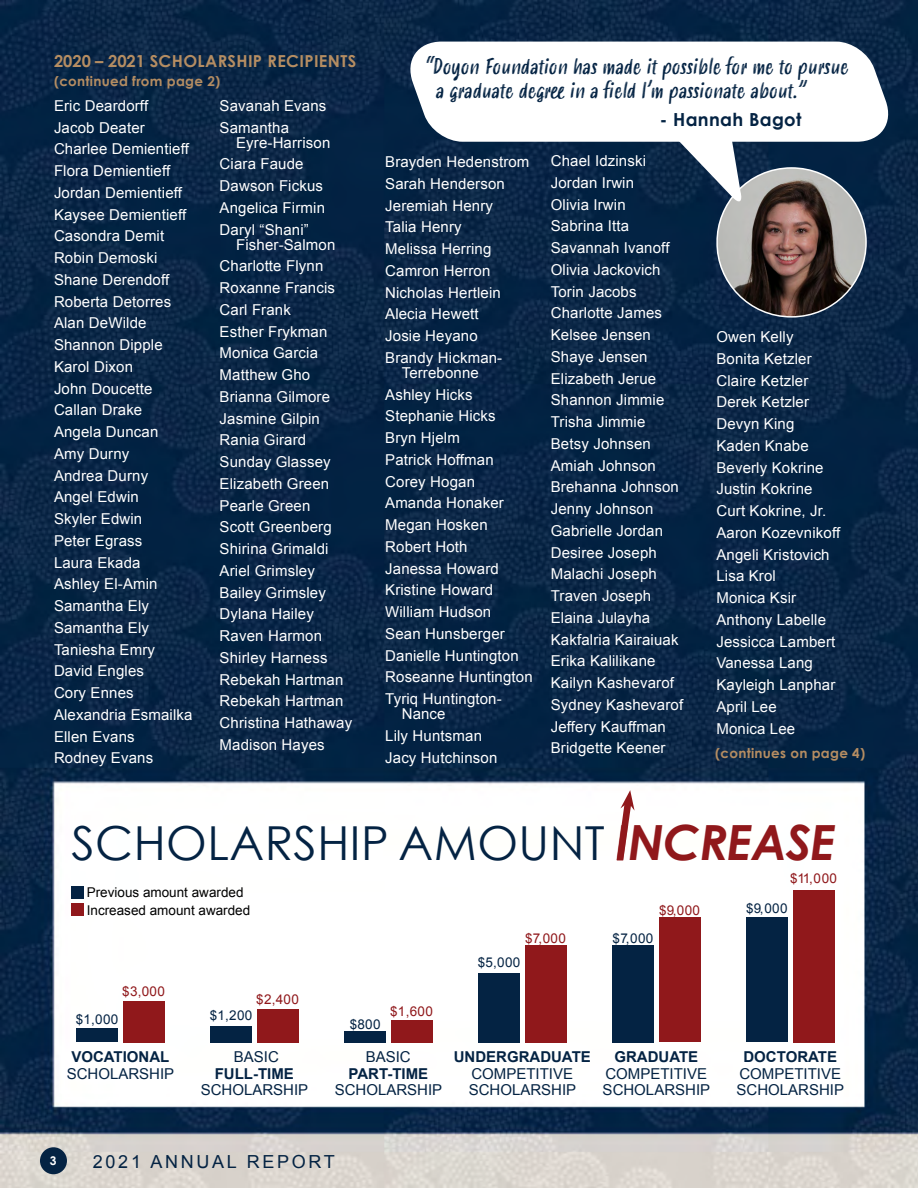
<style>
.page{position:relative;width:918px;height:1188px;background:#fff}
.page>*{position:absolute;margin:0;border:0;box-sizing:border-box;transform-origin:0 0}
.t1{font:46.95px "Century Gothic";letter-spacing:.01em;color:#042343}
.t2{font:italic 21px/24px "Smoothy";color:#042343}
.t3{font:18px "Arial";letter-spacing:.15em;color:#042343}
.t4{font:700 18px "Century Gothic";letter-spacing:.02em;color:#042343}
.t5{font:700 16.5px "Century Gothic";letter-spacing:.02em;color:#b58d62}
.t6{font:15px/21.8px "Arial";letter-spacing:.01em;color:#fff}
.t7{font:15px/16.5px "Arial";color:#042343}
.t8{font:700 15px "Arial";color:#042343}
.t9{font:13.5px/18px "Arial";color:#000}
.t10{font:700 13.5px "Century Gothic";letter-spacing:.02em;color:#b58d62}
.t11{font:13.5px "Arial";letter-spacing:.02em;color:#90181b}
.t12{font:13.5px "Arial";letter-spacing:.02em;color:#042343}
.t13{font:700 12px "Century Gothic";color:#fff}
.s1{font-weight:700;font-style:italic;font-size:48.6px;color:#90181b}
</style>
<div class="page">
<img style="left:0;top:0;width:918px;height:1188px">
<svg style="left:674px;top:142px;width:194px;height:177px;background:#505661"></svg>
<svg style="left:405px;top:42px;width:489px;height:100px"></svg>
<div style="left:746px;top:918px;width:42px;height:124px;background:#042343"></div>
<div style="left:659px;top:918px;width:41px;height:124px;background:#90181b"></div>
<div style="left:612px;top:945px;width:42px;height:97px;background:#042343"></div>
<div style="left:525px;top:945px;width:41px;height:97px;background:#90181b"></div>
<div style="left:478px;top:973px;width:42px;height:69px;background:#042343"></div>
<div style="left:391px;top:1020px;width:41px;height:22px;background:#90181b"></div>
<div style="left:344px;top:1031px;width:42px;height:11px;background:#042343"></div>
<div style="left:257px;top:1009px;width:41px;height:33px;background:#90181b"></div>
<div style="left:210px;top:1026px;width:42px;height:16px;background:#042343"></div>
<div style="left:123px;top:1001px;width:41px;height:41px;background:#90181b"></div>
<div style="left:76px;top:1029px;width:42px;height:13px;background:#042343"></div>
<svg style="left:617px;top:790px;width:18px;height:70px"></svg>
<div style="left:72px;top:886px;width:12px;height:12px;background:#042343"></div>
<div style="left:72px;top:904px;width:12px;height:12px;background:#90181b"></div>
<div style="left:793px;top:890px;width:42px;height:153px;background:#90181b"></div>
<div style="left:40px;top:1147px;width:27px;height:27px;background:#042343;border-radius:50%"></div>
<p class="t5" style="left:54px;top:50px;width:304px">2020 – 2021 SCHOLARSHIP RECIPIENTS</p>
<p class="t10" style="left:54px;top:73px;width:168px">(continued from page 2)</p>
<p class="t6" style="left:54px;top:95px;width:140px">Eric Deardorff<br>Jacob Deater<br>Charlee Demientieff<br>Flora Demientieff<br>Jordan Demientieff<br>Kaysee Demientieff<br>Casondra Demit<br>Robin Demoski<br>Shane Derendoff<br>Roberta Detorres<br>Alan DeWilde<br>Shannon Dipple<br>Karol Dixon<br>John Doucette<br>Callan Drake<br>Angela Duncan<br>Amy Durny<br>Andrea Durny<br>Angel Edwin<br>Skyler Edwin<br>Peter Egrass<br>Laura Ekada<br>Ashley El-Amin<br>Samantha Ely<br>Samantha Ely<br>Taniesha Emry<br>David Engles<br>Cory Ennes<br>Alexandria Esmailka<br>Ellen Evans<br>Rodney Evans</p>
<p class="t6" style="left:220px;top:95px;width:108px">Savanah Evans<br>Samantha</p>
<p class="t6" style="left:220px;top:132px;width:112px;text-indent:16px">Eyre-Harrison<br>Ciara Faude<br>Dawson Fickus<br>Angelica Firmin<br>Daryl “Shani”</p>
<p class="t6" style="left:220px;top:234px;width:134px;text-indent:16px">Fisher-Salmon<br>Charlotte Flynn<br>Roxanne Francis<br>Carl Frank<br>Esther Frykman<br>Monica Garcia<br>Matthew Gho<br>Brianna Gilmore<br>Jasmine Gilpin<br>Rania Girard<br>Sunday Glassey<br>Elizabeth Green<br>Pearle Green<br>Scott Greenberg<br>Shirina Grimaldi<br>Ariel Grimsley<br>Bailey Grimsley<br>Dylana Hailey<br>Raven Harmon<br>Shirley Harness<br>Rebekah Hartman<br>Rebekah Hartman<br>Christina Hathaway<br>Madison Hayes</p>
<h2 class="t2" style="left:436px;top:56px;width:414px;text-indent:-10px">“Doyon Foundation has made it possible for me to pursue a graduate degree in a field I’m passionate about.”</h2>
<p class="t6" style="left:385px;top:151px;width:146px">Brayden Hedenstrom<br>Sarah Henderson<br>Jeremiah Henry<br>Talia Henry<br>Melissa Herring<br>Camron Herron<br>Nicholas Hertlein<br>Alecia Hewett<br>Josie Heyano<br>Brandy Hickman-</p>
<p class="t6" style="left:385px;top:362px;width:149px;text-indent:16px">Terrebonne<br>Ashley Hicks<br>Stephanie Hicks<br>Bryn Hjelm<br>Patrick Hoffman<br>Corey Hogan<br>Amanda Honaker<br>Megan Hosken<br>Robert Hoth<br>Janessa Howard<br>Kristine Howard<br>William Hudson<br>Sean Hunsberger<br>Danielle Huntington<br>Roseanne Huntington<br>Tyriq Huntington-</p>
<p class="t6" style="left:385px;top:703px;width:114px;text-indent:16px">Nance<br>Lily Huntsman<br>Jacy Hutchinson</p>
<p class="t4" style="left:660px;top:108px;width:143px">- Hannah Bagot</p>
<p class="t6" style="left:551px;top:150px;width:134px">Chael Idzinski<br>Jordan Irwin<br>Olivia Irwin<br>Sabrina Itta<br>Savannah Ivanoff<br>Olivia Jackovich<br>Torin Jacobs<br>Charlotte James<br>Kelsee Jensen<br>Shaye Jensen<br>Elizabeth Jerue<br>Shannon Jimmie<br>Trisha Jimmie<br>Betsy Johnsen<br>Amiah Johnson<br>Brehanna Johnson<br>Jenny Johnson<br>Gabrielle Jordan<br>Desiree Joseph<br>Malachi Joseph<br>Traven Joseph<br>Elaina Julayha<br>Kakfalria Kairaiuak<br>Erika Kalilikane<br>Kailyn Kashevarof<br>Sydney Kashevarof<br>Jeffery Kauffman<br>Bridgette Keener</p>
<p class="t6" style="left:716px;top:326px;width:125px">Owen Kelly<br>Bonita Ketzler<br>Claire Ketzler<br>Derek Ketzler<br>Devyn King<br>Kaden Knabe<br>Beverly Kokrine<br>Justin Kokrine<br>Curt Kokrine, Jr.<br>Aaron Kozevnikoff<br>Angeli Kristovich<br>Lisa Krol<br>Monica Ksir<br>Anthony Labelle<br>Jessicca Lambert<br>Vanessa Lang<br>Kayleigh Lanphar<br>April Lee<br>Monica Lee</p>
<p class="t10" style="left:715px;top:744px;width:152px">(continues on page 4)</p>
<h1 class="t1" style="left:71px;top:815px;width:766px">SCHOLARSHIP AMOUNT <span class="s1">INCREASE</span></h1>
<p class="t9" style="left:87px;top:884px;width:165px">Previous amount awarded<br>Increased amount awarded</p>
<p class="t11" style="left:790px;top:869px;width:48px">$11,000</p>
<p class="t12" style="left:746px;top:899px;width:43px">$9,000</p>
<p class="t11" style="left:659px;top:901px;width:43px">$9,000</p>
<p class="t11" style="left:122px;top:982px;width:44px">$3,000</p>
<p class="t11" style="left:256px;top:990px;width:44px">$2,400</p>
<p class="t12" style="left:76px;top:1010px;width:44px">$1,000</p>
<p class="t12" style="left:210px;top:1006px;width:44px">$1,200</p>
<p class="t8" style="left:71px;top:1047px;width:100px">VOCATIONAL</p>
<p class="t7" style="left:67px;top:1065px;width:109px">SCHOLARSHIP</p>
<p class="t7" style="left:234px;top:1049px;width:47px">BASIC</p>
<p class="t8" style="left:215px;top:1063px;width:81px">FULL-TIME</p>
<p class="t7" style="left:201px;top:1082px;width:109px">SCHOLARSHIP</p>
<p class="t11" style="left:525px;top:929px;width:42px">$7,000</p>
<p class="t12" style="left:478px;top:953px;width:44px">$5,000</p>
<p class="t12" style="left:613px;top:929px;width:42px">$7,000</p>
<p class="t12" style="left:350px;top:1015px;width:32px">$800</p>
<p class="t11" style="left:390px;top:1002px;width:44px">$1,600</p>
<p class="t7" style="left:366px;top:1049px;width:47px">BASIC</p>
<p class="t8" style="left:348px;top:1063px;width:81px">PART-TIME</p>
<p class="t7" style="left:335px;top:1082px;width:109px">SCHOLARSHIP</p>
<p class="t8" style="left:454px;top:1047px;width:139px">UNDERGRADUATE</p>
<p class="t7" style="left:469px;top:1065px;width:109px">COMPETITIVE<br>SCHOLARSHIP</p>
<p class="t8" style="left:614px;top:1047px;width:85px">GRADUATE</p>
<p class="t7" style="left:603px;top:1065px;width:109px">COMPETITIVE<br>SCHOLARSHIP</p>
<p class="t13" style="left:50px;top:1153px;width:8px">3</p>
<p class="t3" style="left:93px;top:1149px;width:243px">2021 ANNUAL REPORT</p>
<p class="t8" style="left:743px;top:1047px;width:95px">DOCTORATE</p>
<p class="t7" style="left:737px;top:1065px;width:109px">COMPETITIVE<br>SCHOLARSHIP</p>
</div>
